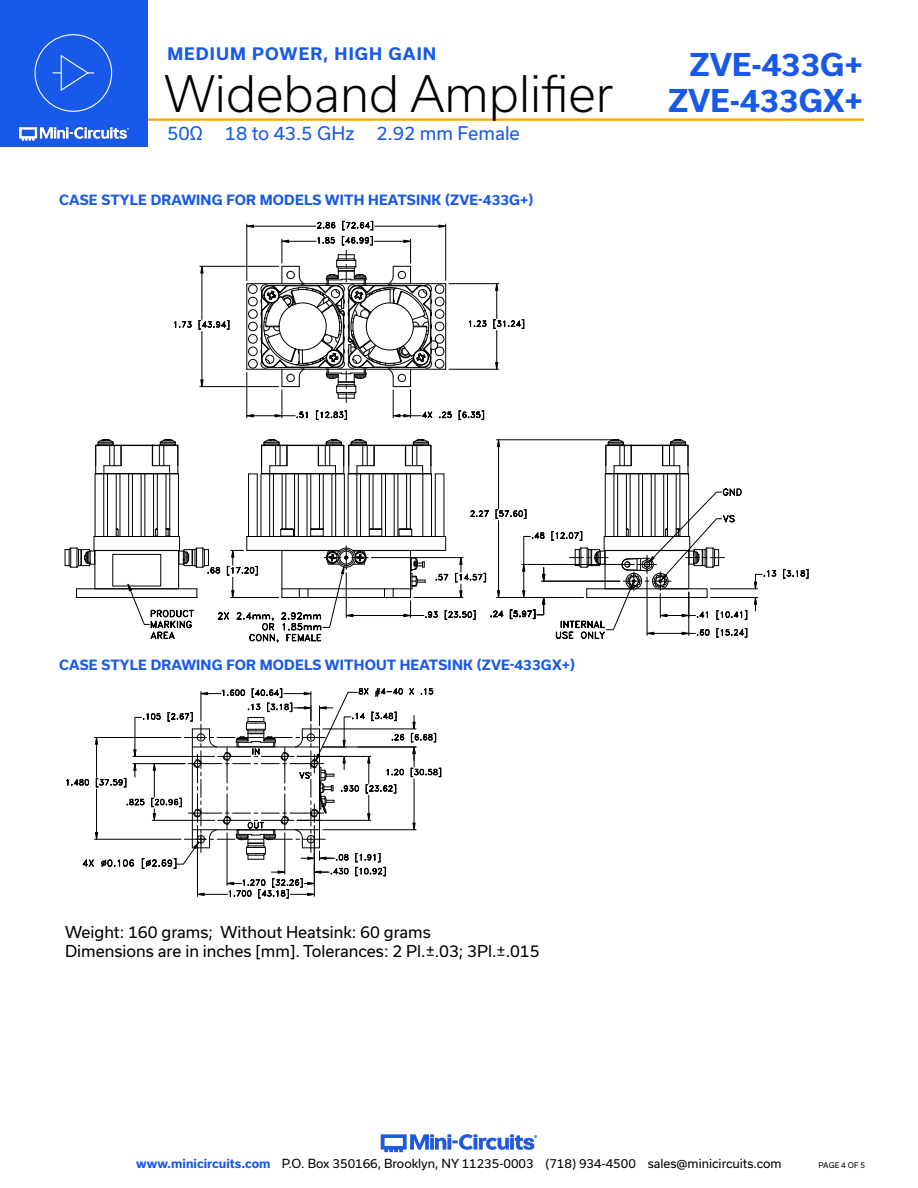
<style>
.page{position:relative;width:918px;height:1188px;background:#fff}
.page>*{position:absolute;margin:0;border:0;box-sizing:border-box;transform-origin:0 0}
.t1{font:300 48px "Usual";color:#000}
.t2{font:700 30px/36px "Usual";color:#1859ea;text-align:right}
.t3{font:18px "Usual";color:#1859ea}
.t4{font:700 16.5px "Usual";letter-spacing:.065em;color:#1859ea}
.t5{font:15.75px/18.9px "Usual";color:#000}
.Blue_Headers{font:700 13.5px "Usual";letter-spacing:.015em;color:#1859ea}
.t6{font:12px "Usual";color:#000}
.t7{font:7.5px "Usual";color:#000}
.s1{font-weight:700;color:#1859ea}
</style>
<div class="page">
<hr style="left:917px;top:0;width:1px;height:147px;background:#1859ea">
<hr style="left:129px;top:118px;width:735px;height:3px;background:#ffa300">
<div style="left:0;top:0;width:147px;height:147px;background:#1859ea"></div>
<img style="left:19px;top:126px;width:110px;height:15px">
<div style="left:35px;top:34px;width:77px;height:78px;border:1px solid #fff;border-radius:50%"></div>
<svg style="left:53px;top:55px;width:41px;height:36px"></svg>
<img style="left:380px;top:1134px;width:158px;height:19px">
<hr style="left:496px;top:439px;width:116px;height:1px;background:#000">
<hr style="left:498px;top:447px;width:1px;height:62px;background:#000">
<svg style="left:497px;top:439px;width:3px;height:8px"></svg>
<hr style="left:394px;top:474px;width:1px;height:63px;background:#000">
<hr style="left:385px;top:474px;width:1px;height:63px;background:#000">
<hr style="left:369px;top:474px;width:1px;height:63px;background:#000">
<hr style="left:360px;top:474px;width:1px;height:63px;background:#000">
<hr style="left:431px;top:474px;width:1px;height:63px;background:#000">
<hr style="left:422px;top:474px;width:1px;height:63px;background:#000">
<hr style="left:444px;top:474px;width:1px;height:63px;background:#000">
<hr style="left:435px;top:474px;width:1px;height:63px;background:#000">
<hr style="left:332px;top:474px;width:1px;height:63px;background:#000">
<hr style="left:323px;top:474px;width:1px;height:63px;background:#000">
<hr style="left:344px;top:474px;width:1px;height:63px;background:#000">
<hr style="left:335px;top:474px;width:1px;height:63px;background:#000">
<hr style="left:356px;top:474px;width:1px;height:63px;background:#000">
<hr style="left:348px;top:474px;width:1px;height:63px;background:#000">
<hr style="left:269px;top:474px;width:1px;height:63px;background:#000">
<hr style="left:261px;top:474px;width:1px;height:63px;background:#000">
<hr style="left:257px;top:474px;width:1px;height:63px;background:#000">
<hr style="left:248px;top:474px;width:1px;height:63px;background:#000">
<hr style="left:307px;top:474px;width:1px;height:63px;background:#000">
<hr style="left:298px;top:474px;width:1px;height:63px;background:#000">
<hr style="left:410px;top:474px;width:1px;height:55px;background:#000">
<hr style="left:406px;top:474px;width:1px;height:55px;background:#000">
<hr style="left:398px;top:474px;width:1px;height:63px;background:#000">
<hr style="left:319px;top:474px;width:1px;height:55px;background:#000">
<hr style="left:310px;top:474px;width:1px;height:55px;background:#000">
<hr style="left:381px;top:474px;width:1px;height:55px;background:#000">
<hr style="left:373px;top:474px;width:1px;height:55px;background:#000">
<hr style="left:294px;top:474px;width:1px;height:63px;background:#000">
<hr style="left:286px;top:474px;width:1px;height:55px;background:#000">
<hr style="left:282px;top:474px;width:1px;height:55px;background:#000">
<hr style="left:273px;top:474px;width:1px;height:63px;background:#000">
<svg style="left:249px;top:439px;width:195px;height:36px"></svg>
<hr style="left:688px;top:474px;width:1px;height:63px;background:#000">
<hr style="left:680px;top:474px;width:1px;height:63px;background:#000">
<hr style="left:676px;top:474px;width:1px;height:63px;background:#000">
<hr style="left:667px;top:474px;width:1px;height:63px;background:#000">
<hr style="left:663px;top:474px;width:1px;height:63px;background:#000">
<hr style="left:655px;top:474px;width:1px;height:63px;background:#000">
<hr style="left:651px;top:474px;width:1px;height:63px;background:#000">
<hr style="left:642px;top:474px;width:1px;height:63px;background:#000">
<hr style="left:638px;top:474px;width:1px;height:63px;background:#000">
<hr style="left:630px;top:474px;width:1px;height:63px;background:#000">
<hr style="left:626px;top:474px;width:1px;height:63px;background:#000">
<hr style="left:617px;top:474px;width:1px;height:63px;background:#000">
<hr style="left:614px;top:474px;width:1px;height:63px;background:#000">
<hr style="left:605px;top:474px;width:1px;height:63px;background:#000">
<svg style="left:605px;top:439px;width:84px;height:36px"></svg>
<hr style="left:200px;top:266px;width:79px;height:1px;background:#000">
<hr style="left:200px;top:386px;width:79px;height:1px;background:#000">
<hr style="left:202px;top:273px;width:1px;height:46px;background:#000">
<hr style="left:202px;top:331px;width:1px;height:49px;background:#000">
<svg style="left:200px;top:266px;width:4px;height:8px"></svg>
<svg style="left:200px;top:379px;width:4px;height:8px"></svg>
<svg style="left:174px;top:321px;width:18px;height:7px"></svg>
<svg style="left:199px;top:319px;width:31px;height:11px"></svg>
<hr style="left:449px;top:283px;width:50px;height:1px;background:#000">
<hr style="left:449px;top:369px;width:50px;height:1px;background:#000">
<hr style="left:496px;top:331px;width:1px;height:31px;background:#000">
<svg style="left:495px;top:362px;width:4px;height:8px"></svg>
<svg style="left:469px;top:320px;width:18px;height:7px"></svg>
<svg style="left:493px;top:283px;width:32px;height:46px"></svg>
<hr style="left:710px;top:597px;width:48px;height:1px;background:#000">
<hr style="left:710px;top:588px;width:48px;height:1px;background:#000">
<svg style="left:754px;top:598px;width:3px;height:13px"></svg>
<svg style="left:754px;top:570px;width:23px;height:20px"></svg>
<svg style="left:783px;top:569px;width:26px;height:10px"></svg>
<svg style="left:246px;top:220px;width:206px;height:200px"></svg>
<svg style="left:459px;top:410px;width:25px;height:10px"></svg>
<hr style="left:128px;top:474px;width:1px;height:63px;background:#000">
<hr style="left:120px;top:474px;width:1px;height:63px;background:#000">
<hr style="left:166px;top:474px;width:1px;height:63px;background:#000">
<hr style="left:157px;top:474px;width:1px;height:63px;background:#000">
<hr style="left:103px;top:474px;width:1px;height:63px;background:#000">
<hr style="left:95px;top:474px;width:1px;height:63px;background:#000">
<hr style="left:116px;top:474px;width:1px;height:63px;background:#000">
<hr style="left:107px;top:474px;width:1px;height:63px;background:#000">
<hr style="left:153px;top:474px;width:1px;height:63px;background:#000">
<hr style="left:144px;top:474px;width:1px;height:63px;background:#000">
<hr style="left:141px;top:474px;width:1px;height:63px;background:#000">
<hr style="left:132px;top:474px;width:1px;height:63px;background:#000">
<hr style="left:178px;top:474px;width:1px;height:63px;background:#000">
<hr style="left:169px;top:474px;width:1px;height:63px;background:#000">
<svg style="left:95px;top:439px;width:84px;height:36px"></svg>
<svg style="left:65px;top:487px;width:683px;height:156px"></svg>
<svg style="left:66px;top:688px;width:375px;height:211px"></svg>
<p class="t4" style="left:167px;top:45px;width:270px">MEDIUM POWER, HIGH GAIN</p>
<h1 class="t1" style="left:164px;top:66px;width:451px">Wideband Amplifier</h1>
<h3 class="t3" style="left:167px;top:123px;width:354px">50Ω 18 to 43.5 GHz 2.92 mm Female</h3>
<p class="Blue_Headers" style="left:59px;top:192px;width:476px">CASE STYLE DRAWING FOR MODELS WITH HEATSINK (ZVE-433G+)</p>
<h2 class="t2" style="left:668px;top:47px;width:197px">ZVE-433G+<br>ZVE-433GX+</h2>
<p class="Blue_Headers" style="left:59px;top:657px;width:517px">CASE STYLE DRAWING FOR MODELS WITHOUT HEATSINK (ZVE-433GX+)</p>
<p class="t5" style="left:65px;top:923px;width:476px">Weight: 160 grams; Without Heatsink: 60 grams<br>Dimensions are in inches [mm]. Tolerances: 2 Pl.±.03; 3Pl.±.015</p>
<p class="t6" style="left:136px;top:1157px;width:647px"><span class="s1">www.minicircuits.com</span> P.O. Box 350166, Brooklyn, NY 11235-0003 (718) 934-4500 sales@minicircuits.com</p>
<p class="t7" style="left:819px;top:1161px;width:48px">PAGE 4 OF 5</p>
</div>
